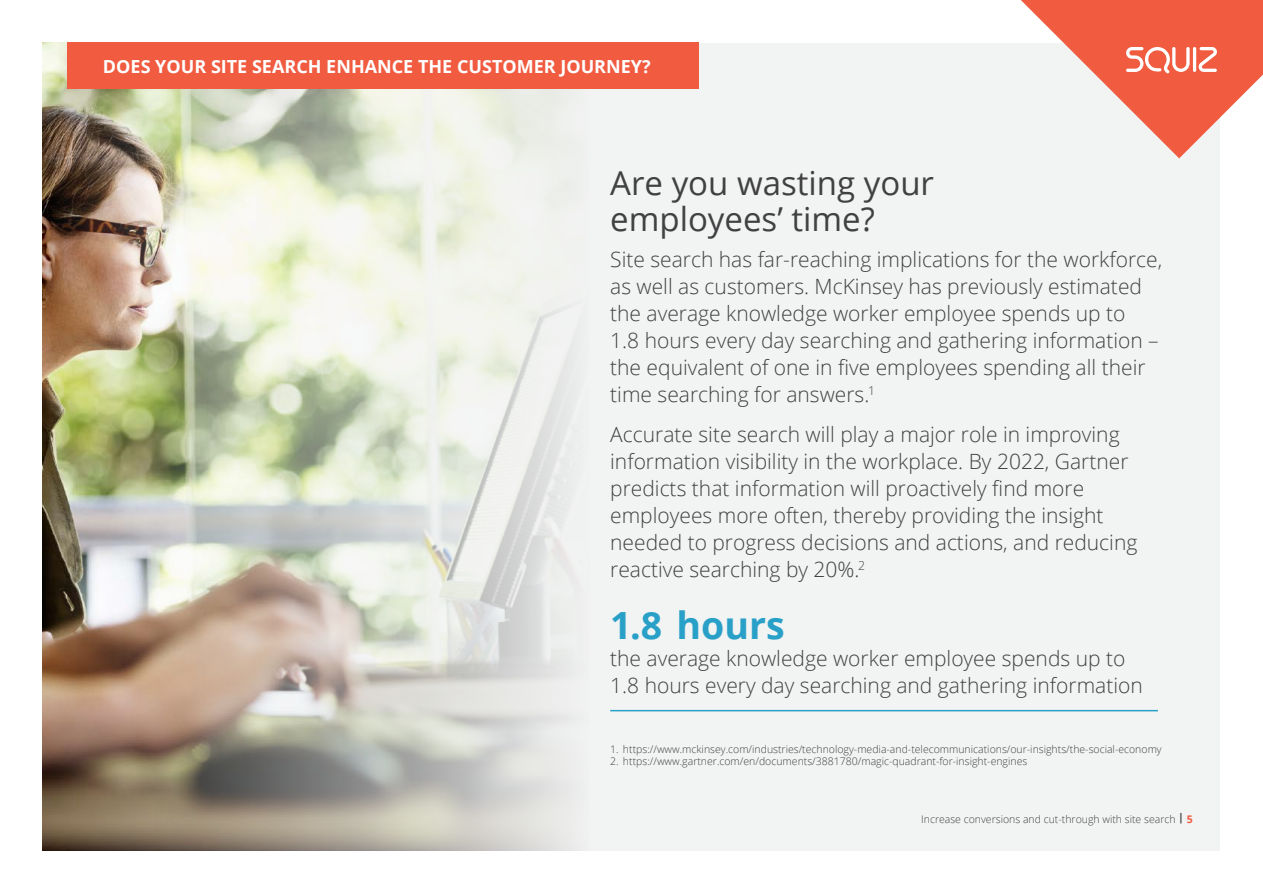
<style>
.page{position:relative;width:1263px;height:893px;background:#fff}
.page>*{position:absolute;margin:0;border:0;box-sizing:border-box;transform-origin:0 0}
.t1{font:700 37.5px "Open Sans";color:#29a0c7}
.t2{font:33px/36px "Open Sans";color:#414042}
.t3{font:300 21px/27px "Open Sans";color:#414042}
.t4{font:700 18px "Open Sans";color:#fff}
.t5{font:300 10.5px "Open Sans";color:#414042}
.s1{font-weight:700}
.s2{font-weight:700;color:#f15b40}
</style>
<div class="page">
<div style="left:43px;top:43px;width:1177px;height:807px;background:#f2f3f3"></div>
<svg style="left:1021px;top:0;width:242px;height:158px"></svg>
<hr style="left:1193px;top:47px;width:3px;height:25px;background:#fff;border-radius:2px">
<img style="left:43px;top:43px;width:528px;height:807px">
<hr style="left:610px;top:710px;width:548px;height:1px;background:#29a0c7">
<div style="left:67px;top:43px;width:631px;height:46px;background:#f15b40"></div>
<p class="t4" style="left:103px;top:54px;width:549px">DOES YOUR SITE SEARCH ENHANCE THE CUSTOMER JOURNEY?</p>
<h2 class="t2" style="left:610px;top:165px;width:325px">Are you wasting your employees’ time?</h2>
<p class="t3" style="left:610px;top:245px;width:553px">Site search has far-reaching implications for the workforce, as well as customers. McKinsey has previously estimated the average knowledge worker employee spends up to<br>1.8 hours every day searching and gathering information – the equivalent of one in five employees spending all their time searching for answers. <sup>1</sup></p>
<p class="t3" style="left:610px;top:420px;width:529px">Accurate site search will play a major role in improving information visibility in the workplace. By 2022, Gartner predicts that information will proactively find more employees more often, thereby providing the insight needed to progress decisions and actions, and reducing reactive searching by 20%. <sup>2</sup></p>
<h1 class="t1" style="left:610px;top:599px;width:176px">1.8 hours</h1>
<p class="t3" style="left:610px;top:644px;width:534px">the average knowledge worker employee spends up to<br>1.8 hours every day searching and gathering information</p>
<p class="t5" style="left:610px;top:742px;width:553px">1. https://www.mckinsey.com/industries/technology-media-and-telecommunications/our-insights/the-social-economy</p>
<p class="t5" style="left:610px;top:754px;width:419px">2. https://www.gartner.com/en/documents/3881780/magic-quadrant-for-insight-engines</p>
<p class="t5" style="left:921px;top:812px;width:273px">Increase conversions and cut-through with site search <span class="s1">|</span> <span class="s2">5</span></p>
</div>
